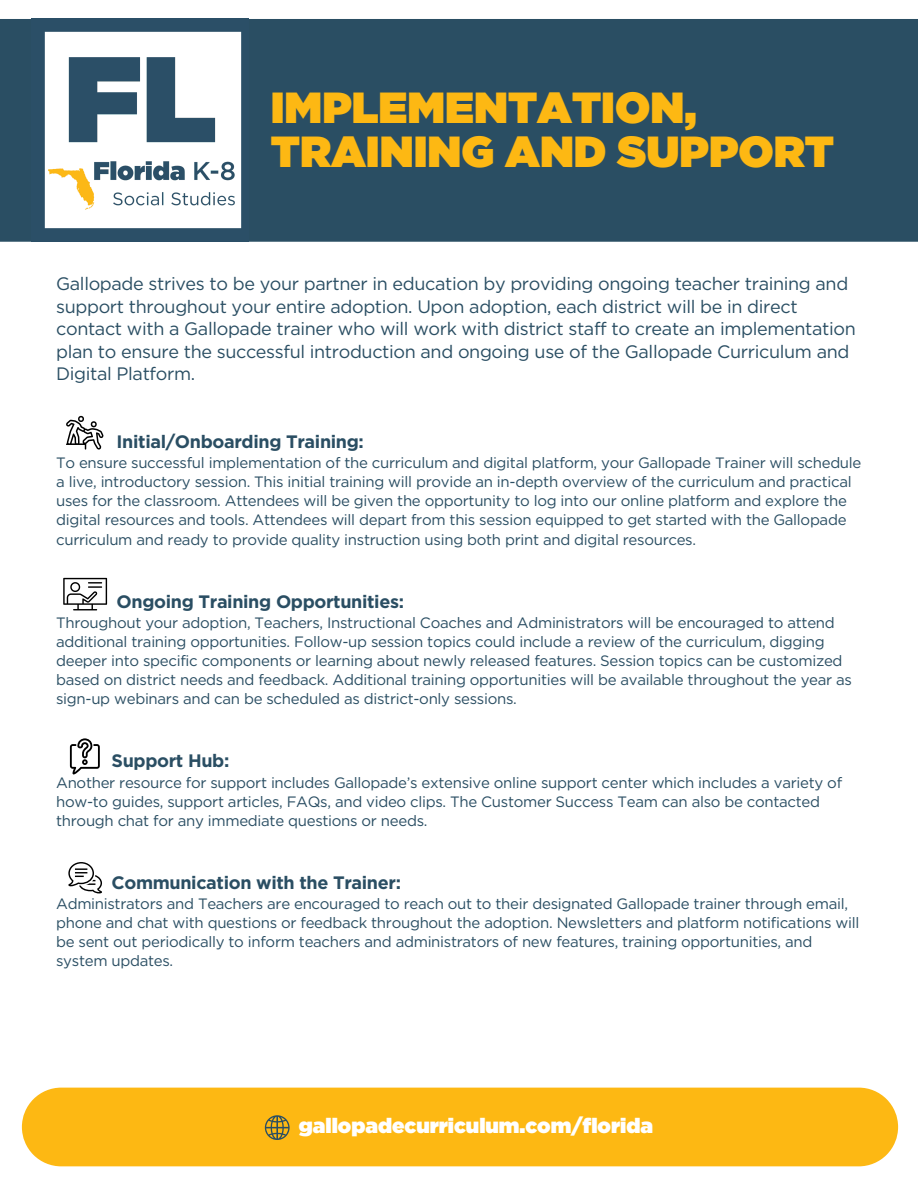
<style>
.page{position:relative;width:918px;height:1188px;background:#fff}
.page>*{position:absolute;margin:0;border:0;box-sizing:border-box;transform-origin:0 0}
.t1{font:900 43.5px/43.8px "Gotham";color:#fdb813}
.t2{font:900 20.85px "Gotham";color:#fff}
.t3{font:18px/22.5px "Gotham";letter-spacing:-.02em;color:#2a4e63}
.t4{font:700 18px "Gotham";letter-spacing:-.02em;color:#2a4e63}
.t5{font:15px/19.2px "Gotham";letter-spacing:-.02em;color:#2a4e63}
</style>
<div class="page">
<div style="left:0;top:19px;width:918px;height:223px;background:#2a4e63"></div>
<img style="left:31px;top:19px;width:218px;height:223px">
<div style="left:22px;top:1088px;width:876px;height:78px;background:#fdb813"></div>
<svg style="left:265px;top:1115px;width:25px;height:25px"></svg>
<svg style="left:66px;top:416px;width:38px;height:34px"></svg>
<svg style="left:63px;top:578px;width:44px;height:32px"></svg>
<svg style="left:70px;top:738px;width:30px;height:36px"></svg>
<svg style="left:68px;top:862px;width:34px;height:31px"></svg>
<h1 class="t1" style="left:271px;top:86px;width:565px">IMPLEMENTATION,<br>TRAINING AND SUPPORT</h1>
<p class="t3" style="left:56px;top:273px;width:801px">Gallopade strives to be your partner in education by providing ongoing teacher training and support throughout your entire adoption. Upon adoption, each district will be in direct contact with a Gallopade trainer who will work with district staff to create an implementation plan to ensure the successful introduction and ongoing use of the Gallopade Curriculum and Digital Platform.</p>
<p class="t4" style="left:117px;top:430px;width:249px">Initial/Onboarding Training:</p>
<p class="t5" style="left:56px;top:453px;width:807px">To ensure successful implementation of the curriculum and digital platform, your Gallopade Trainer will schedule a live, introductory session. This initial training will provide an in-depth overview of the curriculum and practical uses for the classroom. Attendees will be given the opportunity to log into our online platform and explore the digital resources and tools. Attendees will depart from this session equipped to get started with the Gallopade curriculum and ready to provide quality instruction using both print and digital resources.</p>
<p class="t4" style="left:117px;top:590px;width:289px">Ongoing Training Opportunities:</p>
<p class="t5" style="left:56px;top:613px;width:797px">Throughout your adoption, Teachers, Instructional Coaches and Administrators will be encouraged to attend additional training opportunities. Follow-up session topics could include a review of the curriculum, digging deeper into specific components or learning about newly released features. Session topics can be customized based on district needs and feedback. Additional training opportunities will be available throughout the year as sign-up webinars and can be scheduled as district-only sessions.</p>
<p class="t4" style="left:112px;top:750px;width:119px">Support Hub:</p>
<p class="t5" style="left:56px;top:773px;width:788px">Another resource for support includes Gallopade’s extensive online support center which includes a variety of how-to guides, support articles, FAQs, and video clips. The Customer Success Team can also be contacted through chat for any immediate questions or needs.</p>
<p class="t4" style="left:112px;top:871px;width:291px">Communication with the Trainer:</p>
<p class="t5" style="left:56px;top:894px;width:805px">Administrators and Teachers are encouraged to reach out to their designated Gallopade trainer through email, phone and chat with questions or feedback throughout the adoption. Newsletters and platform notifications will be sent out periodically to inform teachers and administrators of new features, training opportunities, and system updates.</p>
<h2 class="t2" style="left:299px;top:1113px;width:356px">gallopadecurriculum.com/florida</h2>
</div>
